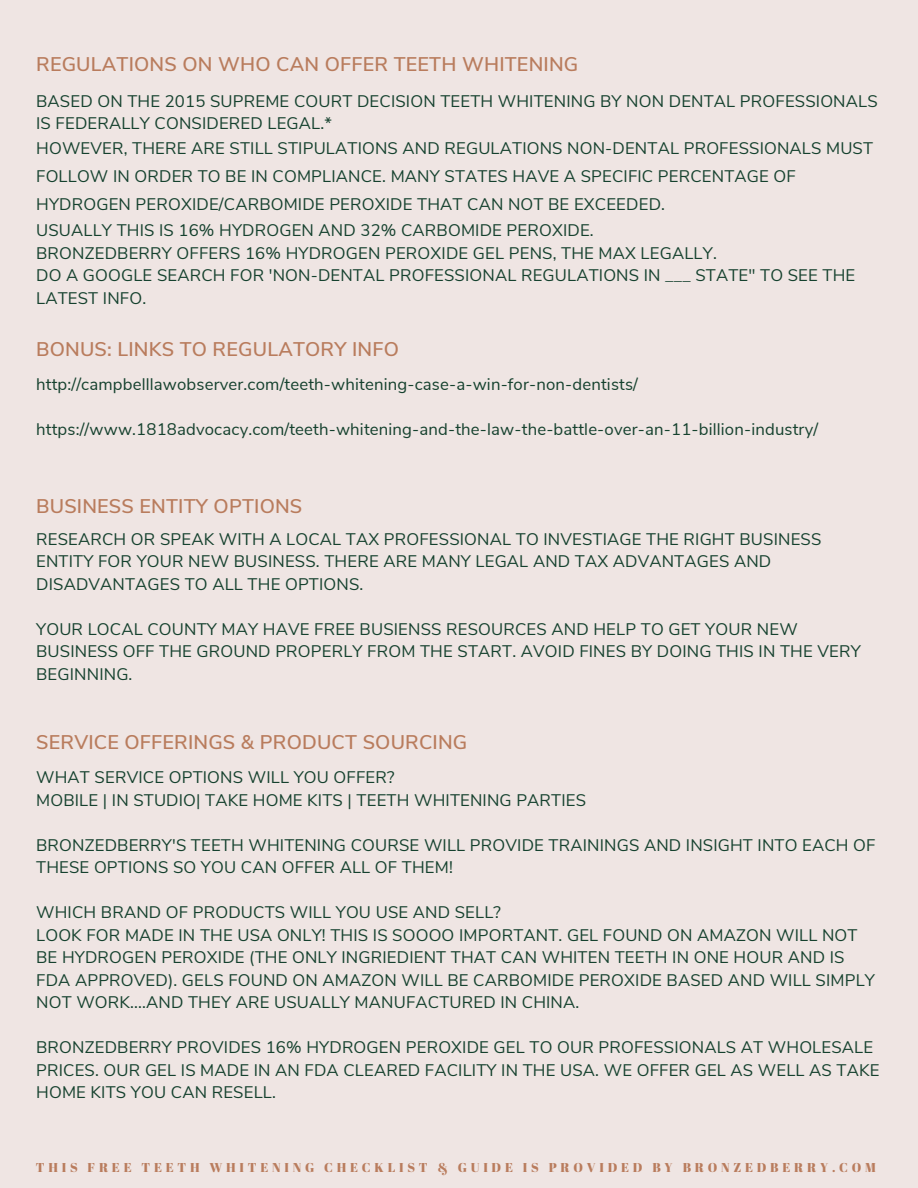
<style>
.page{position:relative;width:918px;height:1188px;background:#efe5e3}
.page>*{position:absolute;margin:0;border:0;box-sizing:border-box;transform-origin:0 0}
.t1{font:600 19.8px "Nunito Sans";letter-spacing:.01em;color:#b97c5d}
.t2{font:16.8px/22.5px "Nunito Sans";letter-spacing:.01em;color:#15412e}
.t3{font:12.75px "Abril Fatface";letter-spacing:.295em;color:#b97c5d}
</style>
<div class="page">
<p class="t1" style="left:36px;top:51px;width:544px">REGULATIONS ON WHO CAN OFFER TEETH WHITENING</p>
<p class="t2" style="left:36px;top:90px;width:843px">BASED ON THE 2015 SUPREME COURT DECISION TEETH WHITENING BY NON DENTAL PROFESSIONALS<br>IS FEDERALLY CONSIDERED LEGAL.*</p>
<p class="t2" style="left:36px;top:135px;width:838px;line-height:28.2px">HOWEVER, THERE ARE STILL STIPULATIONS AND REGULATIONS NON-DENTAL PROFESSIONALS MUST<br>FOLLOW IN ORDER TO BE IN COMPLIANCE. MANY STATES HAVE A SPECIFIC PERCENTAGE OF<br>HYDROGEN PEROXIDE/CARBOMIDE PEROXIDE THAT CAN NOT BE EXCEEDED.</p>
<p class="t2" style="left:36px;top:220px;width:559px">USUALLY THIS IS 16% HYDROGEN AND 32% CARBOMIDE PEROXIDE.</p>
<p class="t2" style="left:36px;top:242px;width:682px">BRONZEDBERRY OFFERS 16% HYDROGEN PEROXIDE GEL PENS, THE MAX LEGALLY.</p>
<p class="t2" style="left:36px;top:265px;width:821px">DO A GOOGLE SEARCH FOR 'NON-DENTAL PROFESSIONAL REGULATIONS IN ___ STATE" TO SEE THE<br>LATEST INFO.</p>
<p class="t1" style="left:36px;top:336px;width:364px">BONUS: LINKS TO REGULATORY INFO</p>
<p class="t2" style="left:36px;top:373px;width:603px">http://campbelllawobserver.com/teeth-whitening-case-a-win-for-non-dentists/</p>
<p class="t2" style="left:36px;top:418px;width:784px">https://www.1818advocacy.com/teeth-whitening-and-the-law-the-battle-over-an-11-billion-industry/</p>
<p class="t1" style="left:36px;top:493px;width:268px">BUSINESS ENTITY OPTIONS</p>
<p class="t2" style="left:36px;top:528px;width:787px">RESEARCH OR SPEAK WITH A LOCAL TAX PROFESSIONAL TO INVESTIAGE THE RIGHT BUSINESS<br>ENTITY FOR YOUR NEW BUSINESS. THERE ARE MANY LEGAL AND TAX ADVANTAGES AND<br>DISADVANTAGES TO ALL THE OPTIONS.</p>
<p class="t2" style="left:36px;top:618px;width:826px">YOUR LOCAL COUNTY MAY HAVE FREE BUSIENSS RESOURCES AND HELP TO GET YOUR NEW<br>BUSINESS OFF THE GROUND PROPERLY FROM THE START. AVOID FINES BY DOING THIS IN THE VERY<br>BEGINNING.</p>
<p class="t1" style="left:36px;top:729px;width:433px">SERVICE OFFERINGS &amp; PRODUCT SOURCING</p>
<p class="t2" style="left:36px;top:766px;width:360px">WHAT SERVICE OPTIONS WILL YOU OFFER?</p>
<p class="t2" style="left:36px;top:789px;width:551px">MOBILE | IN STUDIO| TAKE HOME KITS | TEETH WHITENING PARTIES</p>
<p class="t2" style="left:36px;top:834px;width:841px">BRONZEDBERRY'S TEETH WHITENING COURSE WILL PROVIDE TRAININGS AND INSIGHT INTO EACH OF<br>THESE OPTIONS SO YOU CAN OFFER ALL OF THEM!</p>
<p class="t2" style="left:36px;top:901px;width:466px">WHICH BRAND OF PRODUCTS WILL YOU USE AND SELL?</p>
<p class="t2" style="left:36px;top:924px;width:840px">LOOK FOR MADE IN THE USA ONLY! THIS IS SOOOO IMPORTANT. GEL FOUND ON AMAZON WILL NOT BE HYDROGEN PEROXIDE (THE ONLY INGRIEDIENT THAT CAN WHITEN TEETH IN ONE HOUR AND IS FDA APPROVED). GELS FOUND ON AMAZON WILL BE CARBOMIDE PEROXIDE BASED AND WILL SIMPLY NOT WORK....AND THEY ARE USUALLY MANUFACTURED IN CHINA.</p>
<p class="t2" style="left:36px;top:1036px;width:845px">BRONZEDBERRY PROVIDES 16% HYDROGEN PEROXIDE GEL TO OUR PROFESSIONALS AT WHOLESALE<br>PRICES. OUR GEL IS MADE IN AN FDA CLEARED FACILITY IN THE USA. WE OFFER GEL AS WELL AS TAKE<br>HOME KITS YOU CAN RESELL.</p>
<p class="t3" style="left:36px;top:1158px;width:841px">THIS FREE TEETH WHITENING CHECKLIST &amp; GUIDE IS PROVIDED BY BRONZEDBERRY.COM</p>
</div>
